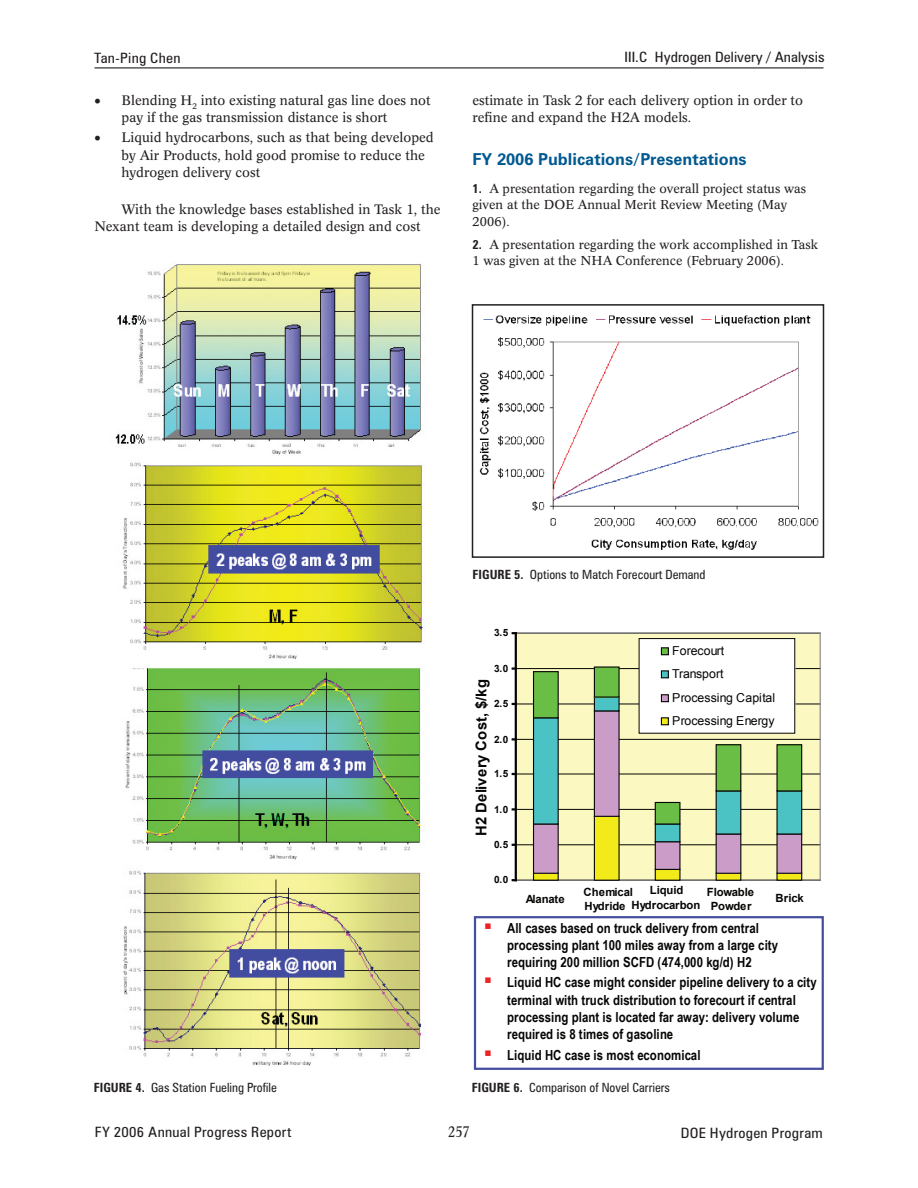
<style>
.page{position:relative;width:918px;height:1188px;background:#fff}
.page>*{position:absolute;margin:0;border:0;box-sizing:border-box;transform-origin:0 0}
._1_RptObjHead{font:700 16.5px "Zurich BT";color:#005990}
.t1{font:condensed 15px "Concorde BE";color:#231f20}
.t2{font:700 14.85px "Arial";letter-spacing:.02em;color:#050504}
.t3{font:condensed 14.25px "Zurich BT";letter-spacing:.02em;color:#231f20;scale:1.08 1}
.t4{font:700 13.95px/17.1px "Arial Narrow";color:#050504}
._1_Body_text{font:13.5px/17.2px "Concorde BE";color:#231f20}
._1_Bulleted_Last{font:13.5px/17.2px "Concorde BE";color:#231f20}
._1_Bulleted{font:13.5px/17.2px "Concorde BE";color:#231f20}
.t5{font:13.5px "Symbol";color:#231f20}
._1_Reference{font:12.75px/16.5px "Concorde BE";color:#231f20}
._1_FigureTitle{font:condensed 12.75px "Zurich BT";color:#231f20}
.t6{font:12.3px/23.4px "Arial";letter-spacing:.005em;color:#050504}
.t7{font:700 11.25px/14.4px "Arial";letter-spacing:-.01em;color:#050504;text-align:center}
.t8{font:700 10.05px "Arial";color:#050504}
.s1{font-family:"Zurich BT";font-weight:700;font-stretch:condensed}
.s2{font-weight:700}
.s3{color:#ee2123}
</style>
<div class="page">
<hr style="left:94px;top:67px;width:730px;height:1px;background:#231f20">
<img style="left:115px;top:264px;width:308px;height:802px">
<img style="left:479px;top:315px;width:340px;height:235px">
<div style="left:472px;top:304px;width:352px;height:254px;border:2px solid #231f20"></div>
<div style="left:516px;top:633px;width:304px;height:247px;background:#fbf8c2"></div>
<hr style="left:516px;top:845px;width:304px;height:1px;background:#050504">
<hr style="left:516px;top:809px;width:304px;height:1px;background:#050504">
<hr style="left:516px;top:774px;width:304px;height:1px;background:#050504">
<hr style="left:516px;top:739px;width:304px;height:1px;background:#050504">
<hr style="left:516px;top:704px;width:304px;height:1px;background:#050504">
<hr style="left:516px;top:668px;width:304px;height:1px;background:#050504">
<div style="left:534px;top:873px;width:24px;height:7px;background:#f2eb19"></div>
<div style="left:533px;top:873px;width:26px;height:8px;border:1px solid #050504"></div>
<div style="left:594px;top:816px;width:25px;height:64px;background:#f2eb19"></div>
<div style="left:594px;top:816px;width:26px;height:65px;border:1px solid #050504"></div>
<div style="left:655px;top:869px;width:25px;height:11px;background:#f2eb19"></div>
<div style="left:655px;top:869px;width:25px;height:12px;border:1px solid #050504"></div>
<div style="left:716px;top:873px;width:25px;height:7px;background:#f2eb19"></div>
<div style="left:716px;top:873px;width:25px;height:8px;border:1px solid #050504"></div>
<div style="left:777px;top:873px;width:25px;height:7px;background:#f2eb19"></div>
<div style="left:776px;top:873px;width:26px;height:8px;border:1px solid #050504"></div>
<div style="left:534px;top:824px;width:24px;height:49px;background:#cb9cc7"></div>
<div style="left:533px;top:823px;width:26px;height:51px;border:1px solid #050504"></div>
<div style="left:594px;top:711px;width:25px;height:105px;background:#cb9cc7"></div>
<div style="left:594px;top:710px;width:26px;height:107px;border:1px solid #050504"></div>
<div style="left:655px;top:842px;width:25px;height:27px;background:#cb9cc7"></div>
<div style="left:655px;top:841px;width:25px;height:29px;border:1px solid #050504"></div>
<div style="left:716px;top:834px;width:25px;height:39px;background:#cb9cc7"></div>
<div style="left:716px;top:833px;width:25px;height:41px;border:1px solid #050504"></div>
<div style="left:777px;top:834px;width:25px;height:39px;background:#cb9cc7"></div>
<div style="left:776px;top:833px;width:26px;height:41px;border:1px solid #050504"></div>
<div style="left:534px;top:718px;width:24px;height:106px;background:#4bc2c4"></div>
<div style="left:533px;top:717px;width:26px;height:108px;border:1px solid #050504"></div>
<div style="left:594px;top:697px;width:25px;height:14px;background:#4bc2c4"></div>
<div style="left:594px;top:696px;width:26px;height:15px;border:1px solid #050504"></div>
<div style="left:655px;top:824px;width:25px;height:18px;background:#4bc2c4"></div>
<div style="left:655px;top:823px;width:25px;height:19px;border:1px solid #050504"></div>
<div style="left:716px;top:791px;width:25px;height:43px;background:#4bc2c4"></div>
<div style="left:716px;top:790px;width:25px;height:45px;border:1px solid #050504"></div>
<div style="left:777px;top:791px;width:25px;height:43px;background:#4bc2c4"></div>
<div style="left:776px;top:790px;width:26px;height:45px;border:1px solid #050504"></div>
<div style="left:534px;top:672px;width:24px;height:46px;background:#6abd45"></div>
<div style="left:533px;top:671px;width:26px;height:47px;border:1px solid #050504"></div>
<div style="left:594px;top:667px;width:25px;height:30px;background:#6abd45"></div>
<div style="left:594px;top:666px;width:26px;height:32px;border:1px solid #050504"></div>
<div style="left:655px;top:802px;width:25px;height:22px;background:#6abd45"></div>
<div style="left:655px;top:802px;width:25px;height:23px;border:1px solid #050504"></div>
<div style="left:716px;top:745px;width:25px;height:46px;background:#6abd45"></div>
<div style="left:716px;top:744px;width:25px;height:47px;border:1px solid #050504"></div>
<div style="left:777px;top:745px;width:25px;height:46px;background:#6abd45"></div>
<div style="left:776px;top:744px;width:26px;height:47px;border:1px solid #050504"></div>
<hr style="left:515px;top:633px;width:2px;height:247px;background:#050504">
<div style="left:639px;top:639px;width:156px;height:94px;background:#fff"></div>
<div style="left:661px;top:648px;width:7px;height:7px;background:#6abd45"></div>
<div style="left:661px;top:647px;width:8px;height:8px;border:1px solid #050504"></div>
<div style="left:661px;top:671px;width:7px;height:7px;background:#4bc2c4"></div>
<div style="left:661px;top:670px;width:8px;height:8px;border:1px solid #050504"></div>
<div style="left:661px;top:695px;width:7px;height:7px;background:#cb9cc7"></div>
<div style="left:661px;top:694px;width:8px;height:8px;border:1px solid #050504"></div>
<div style="left:661px;top:718px;width:7px;height:7px;background:#f2eb19"></div>
<div style="left:661px;top:717px;width:8px;height:8px;border:1px solid #050504"></div>
<div style="left:474px;top:916px;width:350px;height:154px;border:2px solid #444ea1"></div>
<p class="t3" style="left:94px;top:49px;width:81px">Tan-Ping Chen</p>
<p class="t3" style="left:625px;top:49px;width:187px">III.C Hydrogen Delivery / Analysis</p>
<p class="_1_Bulleted" style="left:122px;top:91px;width:311px">Blending H<sub>2</sub> into existing natural gas line does not pay if the gas transmission distance is short</p>
<p class="_1_Bulleted_Last" style="left:122px;top:129px;width:314px">Liquid hydrocarbons, such as that being developed by Air Products, hold good promise to reduce the hydrogen delivery cost</p>
<p class="_1_Body_text" style="left:95px;top:200px;width:348px;text-indent:27px">With the knowledge bases established in Task 1, the<br>Nexant team is developing a detailed design and cost</p>
<p class="_1_Body_text" style="left:473px;top:92px;width:332px">estimate in Task 2 for each delivery option in order to refine and expand the H2A models.</p>
<p class="_1_RptObjHead" style="left:472px;top:150px;width:276px">FY 2006 Publications/Presentations</p>
<p class="_1_Reference" style="left:472px;top:180px;width:335px"><span class="s1">1.</span> A presentation regarding the overall project status was given at the DOE Annual Merit Review Meeting (May<br>2006).</p>
<p class="_1_Reference" style="left:472px;top:236px;width:347px"><span class="s1">2.</span> A presentation regarding the work accomplished in Task<br>1 was given at the NHA Conference (February 2006).</p>
<p class="t5" style="left:95px;top:91px;width:8px">•</p>
<p class="t5" style="left:95px;top:129px;width:8px">•</p>
<p class="_1_FigureTitle" style="left:472px;top:567px;width:234px"><span class="s2">FIGURE 5.</span> Options to Match Forecourt Demand</p>
<p class="_1_FigureTitle" style="left:94px;top:1079px;width:185px"><span class="s2">FIGURE 4.</span> Gas Station Fueling Profile</p>
<p class="t8" style="left:494px;top:626px;width:16px">3.5</p>
<p class="t8" style="left:494px;top:662px;width:16px">3.0</p>
<p class="t2" style="left:471px;top:836px;width:159px;rotate:-90deg">H2 Delivery Cost, $/kg</p>
<p class="t8" style="left:494px;top:697px;width:16px">2.5</p>
<p class="t8" style="left:494px;top:732px;width:16px">2.0</p>
<p class="t8" style="left:494px;top:767px;width:16px">1.5</p>
<p class="t8" style="left:494px;top:802px;width:16px">1.0</p>
<p class="t8" style="left:494px;top:838px;width:16px">0.5</p>
<p class="t8" style="left:494px;top:873px;width:16px">0.0</p>
<p class="t7" style="left:526px;top:893px;width:40px">Alanate</p>
<p class="t6" style="left:672px;top:639px;width:104px">Forecourt<br>Transport<br>Processing Capital<br>Processing Energy</p>
<p class="t7" style="left:631px;top:883px;width:70px;line-height:15.5px">Liquid<br>Hydrocarbon</p>
<p class="t7" style="left:584px;top:885px;width:51px;text-align:left">Chemical<br>Hydride</p>
<p class="t7" style="left:707px;top:885px;width:49px">Flowable<br>Powder</p>
<p class="t7" style="left:775px;top:891px;width:30px">Brick</p>
<p class="t4" style="left:507px;top:918px;width:272px;text-indent:-23px"><span class="s3">▪</span> All cases based on truck delivery from central processing plant 100 miles away from a large city requiring 200 million SCFD (474,000 kg/d) H2</p>
<p class="t4" style="left:507px;top:973px;width:311px;text-indent:-23px"><span class="s3">▪</span> Liquid HC case might consider pipeline delivery to a city terminal with truck distribution to forecourt if central processing plant is located far away: delivery volume required is 8 times of gasoline</p>
<p class="t4" style="left:484px;top:1045px;width:218px"><span class="s3">▪</span> Liquid HC case is most economical</p>
<p class="_1_FigureTitle" style="left:472px;top:1079px;width:200px"><span class="s2">FIGURE 6.</span> Comparison of Novel Carriers</p>
<p class="t3" style="left:95px;top:1124px;width:184px">FY 2006 Annual Progress Report</p>
<p class="t1" style="left:448px;top:1123px;width:23px">257</p>
<p class="t3" style="left:681px;top:1124px;width:133px">DOE Hydrogen Program</p>
</div>
